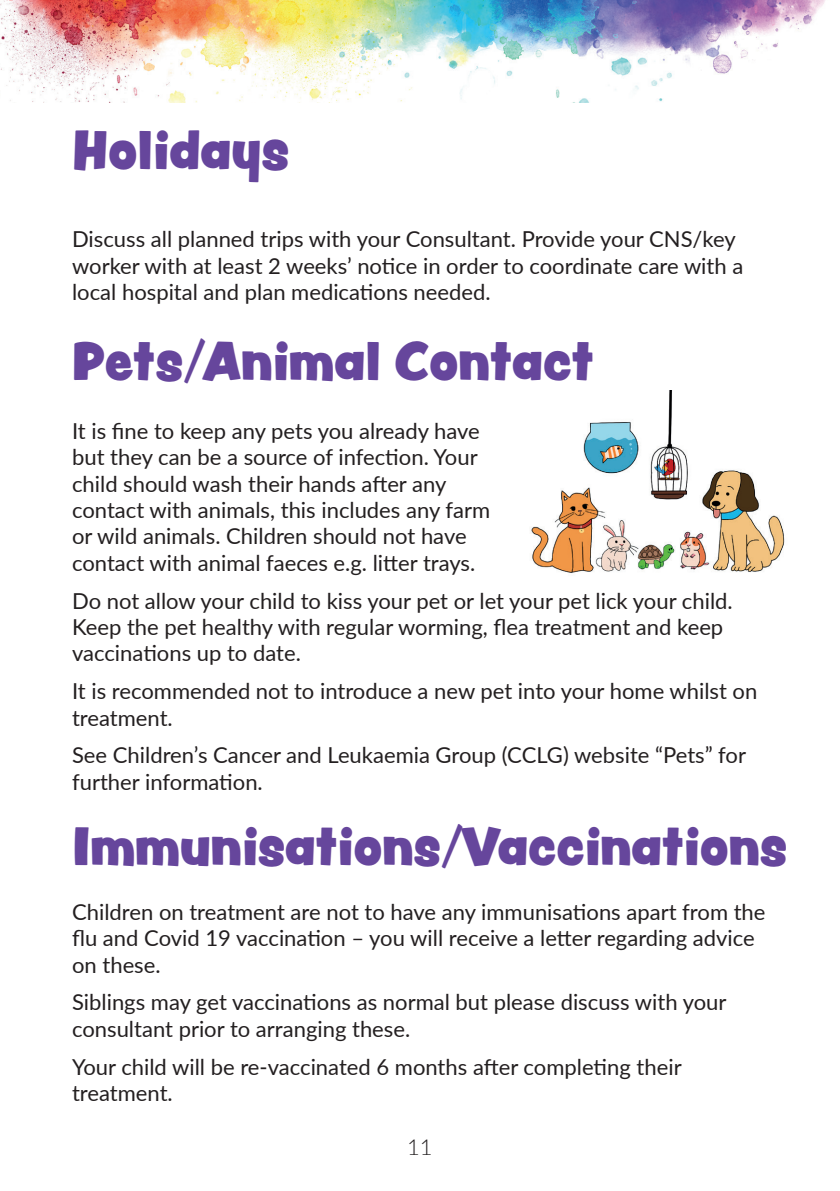
<style>
.page{position:relative;width:840px;height:1191px;background:#fff}
.page>*{position:absolute;margin:0;border:0;box-sizing:border-box;transform-origin:0 0}
.t1{font:48px "Peachy Keen JF";color:#66469c}
.t2{font:47.2px "Peachy Keen JF";color:#66469c}
.t3{font:22px/26.4px "Lato";color:#231f20}
.t4{font:300 22px "Lato";color:#231f20}
</style>
<div class="page">
<img style="left:531px;top:390px;width:254px;height:183px">
<img style="left:0;top:0;width:825px;height:102px">
<h1 class="t1" style="left:72px;top:113px;width:219px">Holidays</h1>
<p class="t3" style="left:72px;top:225px;width:672px">Discuss all planned trips with your Consultant. Provide your CNS/key worker with at least 2 weeks’ notice in order to coordinate care with a local hospital and plan medications needed.</p>
<h1 class="t1" style="left:72px;top:325px;width:523px">Pets/Animal Contact</h1>
<p class="t3" style="left:72px;top:417px;width:419px">It is fine to keep any pets you already have but they can be a source of infection. Your child should wash their hands after any contact with animals, this includes any farm or wild animals. Children should not have contact with animal faeces e.g. litter trays.</p>
<p class="t3" style="left:72px;top:586px;width:661px">Do not allow your child to kiss your pet or let your pet lick your child.<br>Keep the pet healthy with regular worming, flea treatment and keep vaccinations up to date.</p>
<p class="t3" style="left:72px;top:677px;width:686px">It is recommended not to introduce a new pet into your home whilst on treatment.</p>
<p class="t3" style="left:72px;top:741px;width:675px">See Children’s Cancer and Leukaemia Group (CCLG) website “Pets” for further information.</p>
<h2 class="t2" style="left:72px;top:810px;width:716px">Immunisations/Vaccinations</h2>
<p class="t3" style="left:72px;top:897px;width:694px">Children on treatment are not to have any immunisations apart from the flu and Covid 19 vaccination – you will receive a letter regarding advice on these.</p>
<p class="t3" style="left:72px;top:988px;width:655px">Siblings may get vaccinations as normal but please discuss with your consultant prior to arranging these.</p>
<p class="t3" style="left:72px;top:1052px;width:610px">Your child will be re-vaccinated 6 months after completing their treatment.</p>
<p class="t4" style="left:407px;top:1131px;width:27px">11</p>
</div>
